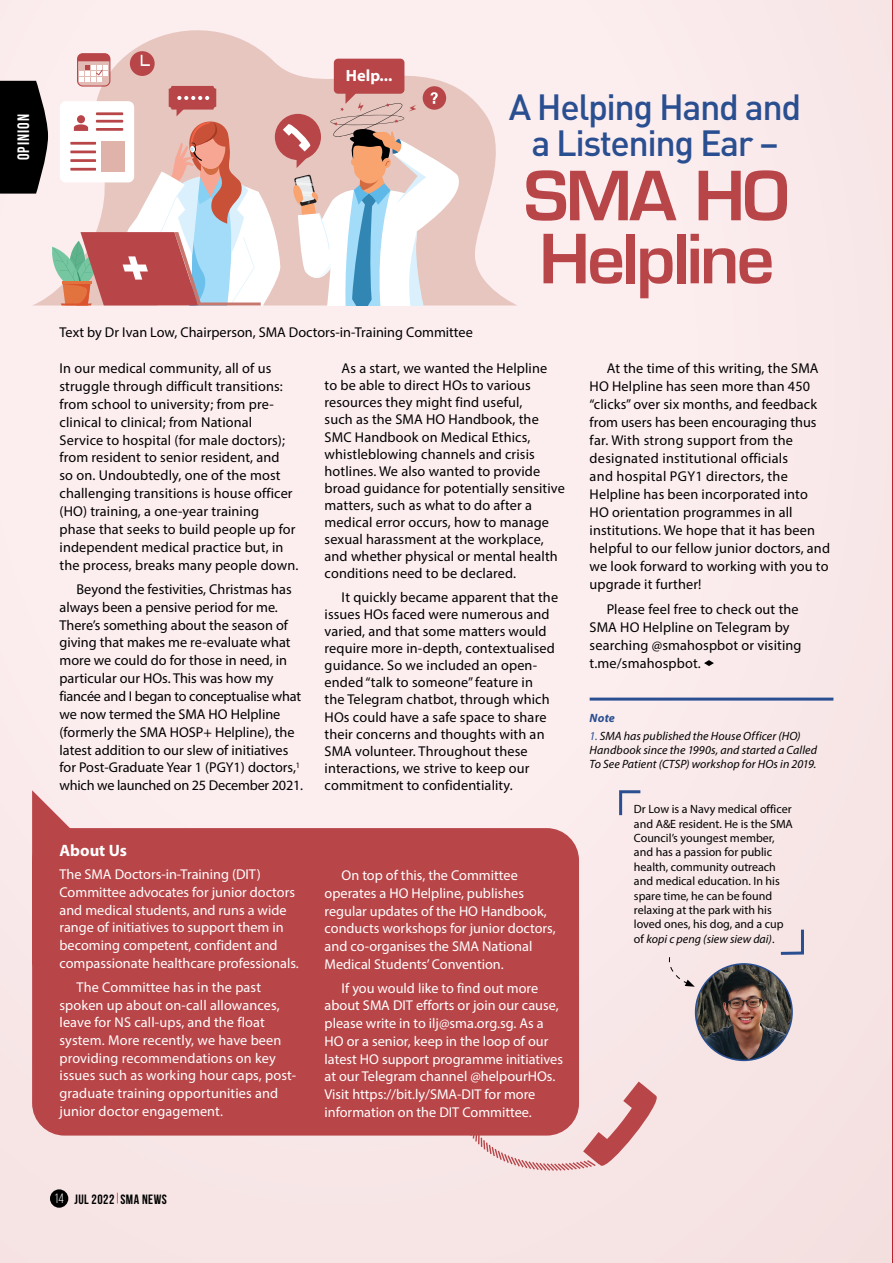
<style>
.page{position:relative;width:893px;height:1263px;background:#fff}
.page>*{position:absolute;margin:0;border:0;box-sizing:border-box;transform-origin:0 0}
.t1{font:600 66px/63px "Eurostile";letter-spacing:-.04em;color:#b84548}
.t2{font:500 36px/36px "DIN Pro";letter-spacing:-.04em;color:#2a4f91;text-align:center}
.t3{font:700 16.5px "Myriad Pro";color:#fff}
.t4{font:700 16.5px "Bebas Neue";letter-spacing:.065em;color:#fff}
.t5{font:700 16.35px "Myriad Pro";color:#fff}
.t6{font:14.25px/17.1px "Myriad Pro";letter-spacing:.01em;color:#000}
.t7{font:14.25px/17.7px "Myriad Pro";color:#fff}
.t8{font:700 13.5px "Bebas Neue";letter-spacing:.035em;color:#000}
.t9{font:12px/14.4px "Myriad Pro";color:#000}
.t10{font:italic 12px/13.8px "Myriad Pro";letter-spacing:.005em;color:#000}
.t11{font:italic 700 12px "Myriad Pro";color:#2a4f91}
.s1{color:#2a4f91}
.s2{font-style:italic}
.s3{font-weight:400;color:#fff}
</style>
<div class="page">
<div style="left:0;top:0;width:892px;height:1263px;background:#fbecee"></div>
<svg style="left:129px;top:30px;width:387px;height:275px"></svg>
<svg style="left:130px;top:51px;width:25px;height:25px"></svg>
<div style="left:32px;top:828px;width:547px;height:307px;background:#b84548;border-radius:32px"></div>
<svg style="left:32px;top:790px;width:86px;height:65px"></svg>
<svg style="left:704px;top:660px;width:10px;height:6px"></svg>
<svg style="left:780px;top:929px;width:24px;height:26px"></svg>
<svg style="left:619px;top:790px;width:22px;height:26px"></svg>
<img style="left:696px;top:964px;width:96px;height:96px;border-radius:48px">
<div style="left:695px;top:963px;width:98px;height:98px;border:2px solid #2a4f91;border-radius:50%"></div>
<svg style="left:668px;top:957px;width:27px;height:30px"></svg>
<hr style="left:590px;top:698px;width:243px;height:3px;background:#2a4f91">
<svg style="left:469px;top:1081px;width:188px;height:90px"></svg>
<img style="left:892px;top:0;width:1px;height:1263px">
<div style="left:50px;top:1189px;width:18px;height:19px;background:#000;border-radius:50%"></div>
<svg style="left:0;top:53px;width:466px;height:252px"></svg>
<p class="t4" style="left:14px;top:160px;width:48px;rotate:-90deg">OPINION</p>
<p class="t5" style="left:346px;top:65px;width:48px">Help...</p>
<p class="t6" style="left:60px;top:324px;width:415px">Text by Dr Ivan Low, Chairperson, SMA Doctors-in-Training Committee</p>
<h2 class="t2" style="left:509px;top:85px;width:294px">A Helping Hand and a Listening Ear –</h2>
<h1 class="t1" style="left:524px;top:164px;width:267px">SMA HO<br>Helpline</h1>
<p class="t6" style="left:60px;top:359px;width:240px;line-height:17.9px">In our medical community, all of us struggle through difficult transitions: from school to university; from pre&shy;clinical to clinical; from National Service to hospital (for male doctors); from resident to senior resident, and<br>so on. Undoubtedly, one of the most challenging transitions is house officer (HO) training, a one-year training phase that seeks to build people up for independent medical practice but, in the process, breaks many people down.</p>
<p class="t6" style="left:60px;top:580px;width:245px;line-height:17.9px;text-indent:17px">Beyond the festivities, Christmas has always been a pensive period for me.<br>There’s something about the season of giving that makes me re-evaluate what more we could do for those in need, in particular our HOs. This was how my fiancée and I began to conceptualise what we now termed the SMA HO Helpline (formerly the SMA HOSP+ Helpline), the latest addition to our slew of initiatives for Post-Graduate Year 1 (PGY1) doctors,<sup>1 </sup>which we launched on 25 December 2021.</p>
<p class="t3" style="left:60px;top:839px;width:69px">About Us</p>
<p class="t7" style="left:60px;top:865px;width:241px">The SMA Doctors-in-Training (DIT)<br>Committee advocates for junior doctors and medical students, and runs a wide range of initiatives to support them in becoming competent, confident and compassionate healthcare professionals.</p>
<p class="t7" style="left:60px;top:978px;width:238px;text-indent:17px">The Committee has in the past spoken up about on-call allowances, leave for NS call-ups, and the float system. More recently, we have been providing recommendations on key issues such as working hour caps, post&shy;graduate training opportunities and junior doctor engagement.</p>
<p class="t6" style="left:325px;top:360px;width:242px;text-indent:17px">As a start, we wanted the Helpline<br>to be able to direct HOs to various resources they might find useful,<br>such as the SMA HO Handbook, the SMC Handbook on Medical Ethics, whistleblowing channels and crisis hotlines. We also wanted to provide broad guidance for potentially sensitive matters, such as what to do after a medical error occurs, how to manage sexual harassment at the workplace, and whether physical or mental health conditions need to be declared.</p>
<p class="t6" style="left:325px;top:588px;width:235px;text-indent:17px">It quickly became apparent that the issues HOs faced were numerous and varied, and that some matters would require more in-depth, contextualised guidance. So we included an open&shy;ended “talk to someone” feature in<br>the Telegram chatbot, through which HOs could have a safe space to share their concerns and thoughts with an SMA volunteer. Throughout these interactions, we strive to keep our commitment to confidentiality.</p>
<p class="t7" style="left:325px;top:866px;width:233px;text-indent:17px">On top of this, the Committee operates a HO Helpline, publishes regular updates of the HO Handbook, conducts workshops for junior doctors, and co-organises the SMA National Medical Students’ Convention.</p>
<p class="t7" style="left:325px;top:979px;width:240px;text-indent:17px">If you would like to find out more about SMA DIT efforts or join our cause, please write in to ilj@sma.org.sg. As a HO or a senior, keep in the loop of our latest HO support programme initiatives at our Telegram channel @helpourHOs.<br>Visit https://bit.ly/SMA-DIT for more information on the DIT Committee.</p>
<p class="t6" style="left:590px;top:359px;width:242px;line-height:18px;text-indent:17px">At the time of this writing, the SMA HO Helpline has seen more than 450 “clicks” over six months, and feedback from users has been encouraging thus far. With strong support from the designated institutional officials<br>and hospital PGY1 directors, the Helpline has been incorporated into HO orientation programmes in all institutions. We hope that it has been helpful to our fellow junior doctors, and we look forward to working with you to upgrade it further!</p>
<p class="t6" style="left:590px;top:599px;width:213px;line-height:18px;text-indent:17px">Please feel free to check out the<br>SMA HO Helpline on Telegram by searching @smahospbot or visiting t.me/smahospbot.</p>
<p class="t11" style="left:590px;top:710px;width:27px">Note</p>
<p class="t10" style="left:590px;top:729px;width:229px"><span class="s1">1.</span> SMA has published the House Officer (HO)<br>Handbook since the 1990s, and started a Called<br>To See Patient (CTSP) workshop for HOs in 2019.</p>
<p class="t9" style="left:634px;top:802px;width:160px">Dr Low is a Navy medical officer and A&amp;E resident. He is the SMA<br>Council’s youngest member, and has a passion for public health, community outreach and medical education. In his spare time, he can be found relaxing at the park with his loved ones, his dog, and a cup of <span class="s2">kopi c peng (siew siew dai)</span>.</p>
<p class="t8" style="left:54px;top:1191px;width:114px"><span class="s3">14</span> JUL 2022 SMA NEWS</p>
</div>
